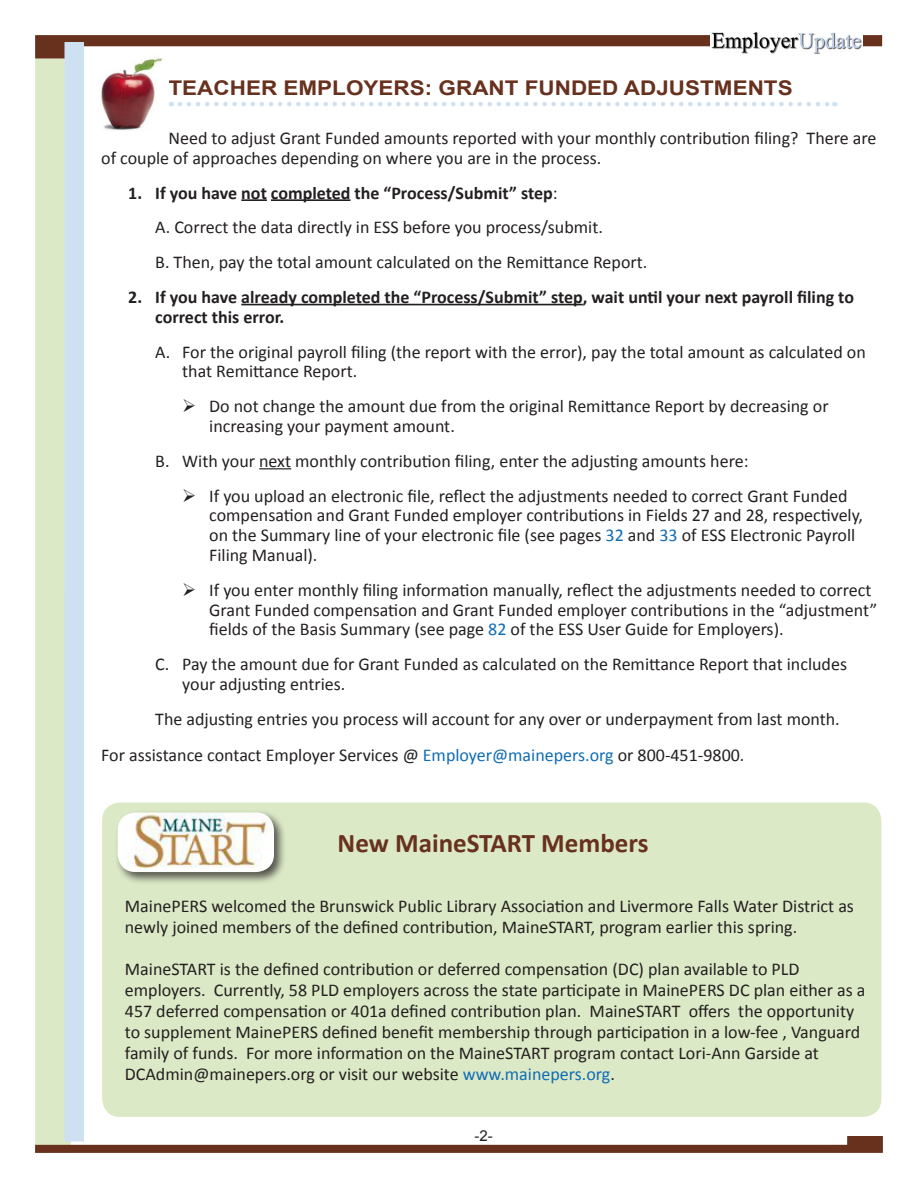
<style>
.page{position:relative;width:918px;height:1188px;background:#fff}
.page>*{position:absolute;margin:0;border:0;box-sizing:border-box;transform-origin:0 0}
.t1{font:700 27px "Calibri";color:#68311e}
.Headline{font:700 20.25px "Arial";color:#68311e;scale:1.11 1}
.t2{font:18px/19.8px "Calibri";color:#231f20}
.t3{font:700 18px/19.8px "Calibri";color:#231f20}
.t4{font:15px "Arial";color:#231f20}
.s1{font-weight:400}
.s2{color:#0f6cb6}
</style>
<div class="page">
<div style="left:35px;top:59px;width:36px;height:1094px;background:#dce9c6"></div>
<svg style="left:35px;top:35px;width:847px;height:24px"></svg>
<svg style="left:35px;top:1136px;width:848px;height:17px"></svg>
<div style="left:64px;top:42px;width:20px;height:1100px;background:#cee1f3"></div>
<img style="left:710px;top:32px;width:152px;height:23px">
<svg style="left:180px;top:102px;width:655px;height:4px"></svg>
<hr style="left:241px;top:199px;width:26px;height:2px;background:#231f20">
<hr style="left:271px;top:199px;width:79px;height:2px;background:#231f20">
<hr style="left:241px;top:304px;width:342px;height:1px;background:#231f20">
<hr style="left:259px;top:468px;width:32px;height:1px;background:#231f20">
<div style="left:102px;top:802px;width:779px;height:315px;background:#dce9c6;border-radius:18px"></div>
<div style="left:114px;top:809px;width:180px;height:82px;background:#231f20;opacity:.75"></div>
<img style="left:118px;top:812px;width:156px;height:60px">
<img style="left:90px;top:51px;width:79px;height:80px">
<p class="Headline" style="left:169px;top:74px;width:15px">TEACHER</p>
<p class="Headline" style="left:284px;top:74px;width:15px">EMPLO</p>
<p class="Headline" style="left:364px;top:74px;width:28px">YERS</p>
<p class="Headline" style="left:425px;top:74px;width:28px">: GRANT</p>
<p class="Headline" style="left:525px;top:74px;width:42px">FUNDED</p>
<p class="Headline" style="left:624px;top:74px;width:70px">ADJUSTMENTS</p>
<p class="t2" style="left:101px;top:128px;width:777px;text-indent:67px">Need to adjust Grant Funded amounts reported with your monthly contribution filing? There are of couple of approaches depending on where you are in the process.</p>
<p class="t3" style="left:128px;top:183px;width:431px">1. If you have not completed the “Process/Submit” step<span class="s1">:</span></p>
<p class="t2" style="left:155px;top:218px;width:449px">A. Correct the data directly in ESS before you process/submit.</p>
<p class="t2" style="left:155px;top:252px;width:494px">B. Then, pay the total amount calculated on the Remittance Report.</p>
<p class="t3" style="left:155px;top:287px;width:700px;text-indent:-27px">2. If you have already completed the “Process/Submit” step, wait until your next payroll filing to correct this error.</p>
<p class="t2" style="left:182px;top:342px;width:685px;text-indent:-27px">A. For the original payroll filing (the report with the error), pay the total amount as calculated on that Remittance Report.</p>
<p class="t2" style="left:209px;top:396px;width:621px;text-indent:-27px">➢ Do not change the amount due from the original Remittance Report by decreasing or increasing your payment amount.</p>
<p class="t2" style="left:155px;top:451px;width:595px">B. With your next monthly contribution filing, enter the adjusting amounts here:</p>
<p class="t2" style="left:209px;top:486px;width:655px;text-indent:-27px">➢ If you upload an electronic file, reflect the adjustments needed to correct Grant Funded compensation and Grant Funded employer contributions in Fields 27 and 28, respectively, on the Summary line of your electronic file (see pages <span class="s2">32</span> and <span class="s2">33</span> of ESS Electronic Payroll Filing Manual).</p>
<p class="t2" style="left:209px;top:580px;width:670px;text-indent:-27px">➢ If you enter monthly filing information manually, reflect the adjustments needed to correct<br>Grant Funded compensation and Grant Funded employer contributions in the “adjustment” fields of the Basis Summary (see page <span class="s2">82</span> of the ESS User Guide for Employers).</p>
<p class="t2" style="left:182px;top:654px;width:666px;text-indent:-27px">C. Pay the amount due for Grant Funded as calculated on the Remittance Report that includes your adjusting entries.</p>
<p class="t2" style="left:155px;top:709px;width:686px">The adjusting entries you process will account for any over or underpayment from last month.</p>
<p class="t2" style="left:101px;top:746px;width:645px">For assistance contact Employer Services @ <span class="s2">Employer@mainepers.org</span> or 800-451-9800.</p>
<p class="t1" style="left:338px;top:826px;width:312px">New MaineSTART Members</p>
<p class="t2" style="left:125px;top:896px;width:731px;line-height:21px">MainePERS welcomed the Brunswick Public Library Association and Livermore Falls Water District as newly joined members of the defined contribution, MaineSTART, program earlier this spring.</p>
<p class="t2" style="left:125px;top:959px;width:742px;line-height:21px">MaineSTART is the defined contribution or deferred compensation (DC) plan available to PLD employers. Currently, 58 PLD employers across the state participate in MainePERS DC plan either as a 457 deferred compensation or 401a defined contribution plan. MaineSTART offers the opportunity to supplement MainePERS defined benefit membership through participation in a low-fee , Vanguard family of funds. For more information on the MaineSTART program contact Lori-Ann Garside at DCAdmin@mainepers.org or visit our website <span class="s2">www.mainepers.org</span>.</p>
<p class="t4" style="left:475px;top:1126px;width:20px">-2-</p>
</div>
